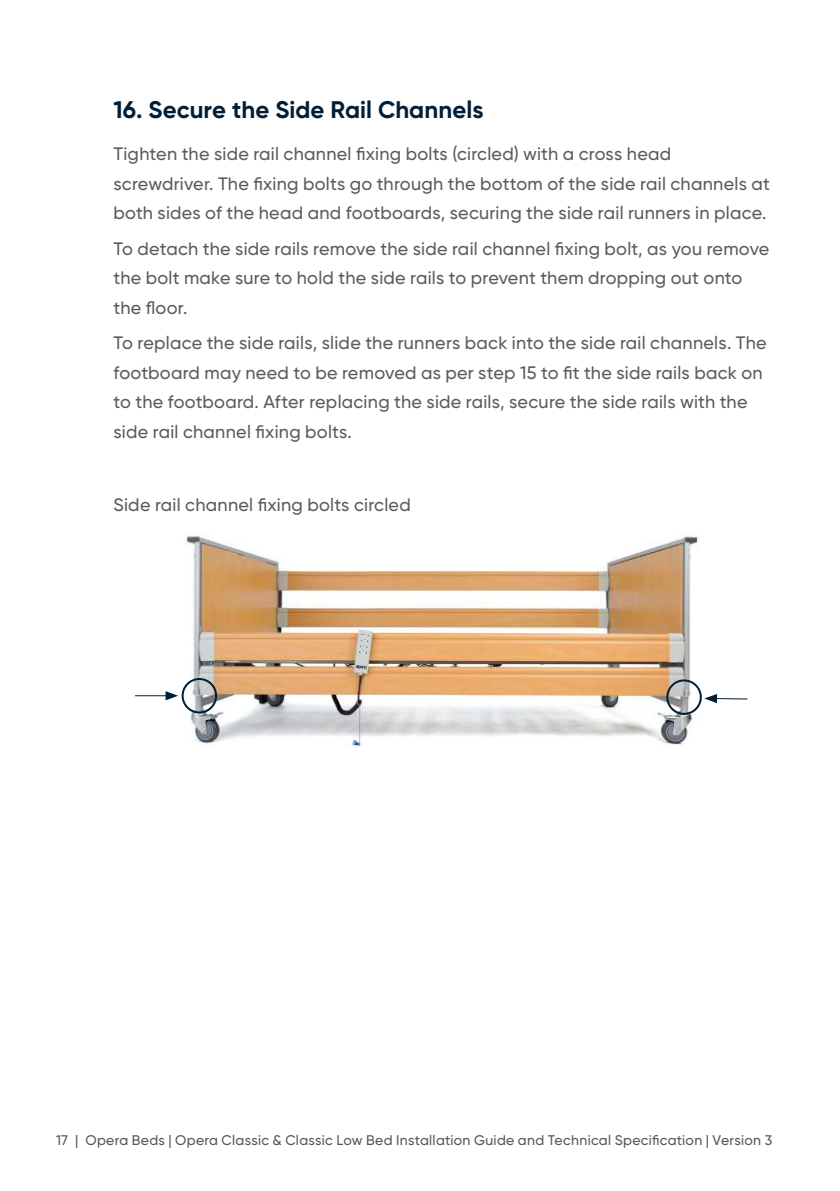
<style>
.page{position:relative;width:840px;height:1191px;background:#fff}
.page>*{position:absolute;margin:0;border:0;box-sizing:border-box;transform-origin:0 0}
.t1{font:700 24px "Gilroy";letter-spacing:.005em;color:#001e36}
.t2{font:500 18px/29.6px "Gilroy";letter-spacing:.015em;color:#5b5a61}
.t3{font:500 14px "Gilroy";letter-spacing:.02em;color:#57585a}
</style>
<div class="page">
<img style="left:161px;top:533px;width:561px;height:213px">
<div style="left:666px;top:679px;width:35px;height:36px;border:2px solid #001e36;border-radius:50%"></div>
<div style="left:181px;top:678px;width:36px;height:35px;border:2px solid #001e36;border-radius:50%"></div>
<hr style="left:135px;top:695px;width:34px;height:1px;background:#001e36">
<svg style="left:165px;top:691px;width:13px;height:9px"></svg>
<hr style="left:713px;top:698px;width:34px;height:1px;background:#001e36">
<svg style="left:704px;top:694px;width:12px;height:9px"></svg>
<h1 class="t1" style="left:113px;top:95px;width:371px">16. Secure the Side Rail Channels</h1>
<p class="t2" style="left:113px;top:139px;width:657px">Tighten the side rail channel fixing bolts (circled) with a cross head screwdriver. The fixing bolts go through the bottom of the side rail channels at both sides of the head and footboards, securing the side rail runners in place.</p>
<p class="t2" style="left:113px;top:233px;width:657px">To detach the side rails remove the side rail channel fixing bolt, as you remove the bolt make sure to hold the side rails to prevent them dropping out onto the floor.</p>
<p class="t2" style="left:113px;top:328px;width:654px">To replace the side rails, slide the runners back into the side rail channels. The footboard may need to be removed as per step 15 to fit the side rails back on to the footboard. After replacing the side rails, secure the side rails with the side rail channel fixing bolts.</p>
<p class="t2" style="left:113px;top:489px;width:298px">Side rail channel fixing bolts circled</p>
<p class="t3" style="left:56px;top:1132px;width:717px">17 | Opera Beds | Opera Classic &amp; Classic Low Bed Installation Guide and Technical Specification | Version 3</p>
</div>
